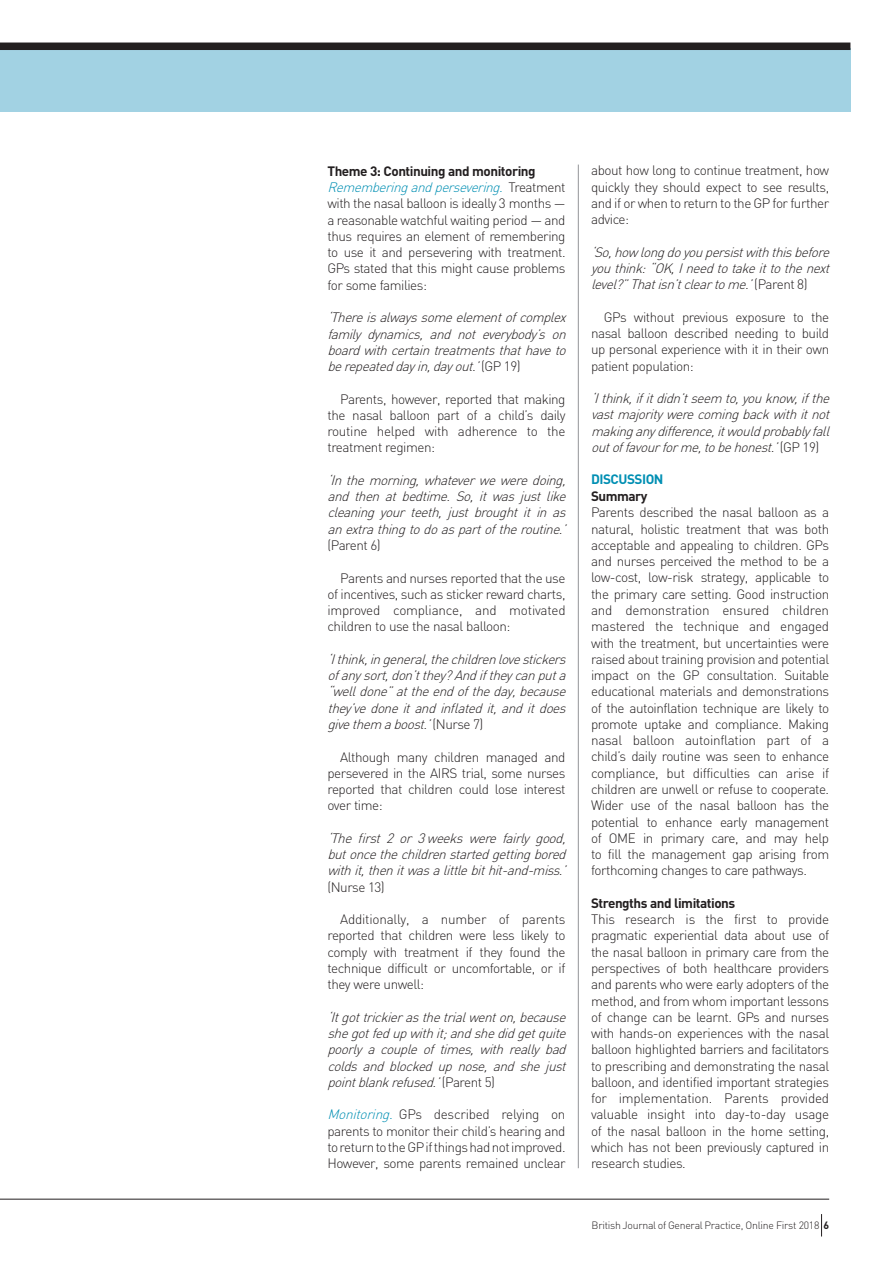
<style>
.page{position:relative;width:893px;height:1263px;background:#fff}
.page>*{position:absolute;margin:0;border:0;box-sizing:border-box;transform-origin:0 0}
.Body_Copy_First_para{font:300 13.5px/16.2px "DIN";letter-spacing:-.035em;color:#231f20;text-align:justify}
.t1{font:italic 300 13.5px/16.2px "DIN";letter-spacing:-.035em;color:#231f20;text-align:justify}
.Body_copy_indent{font:300 13.5px/16.2px "DIN";letter-spacing:-.035em;color:#231f20;text-align:justify}
.C_Header{font:300 13.5px/16.2px "DIN";letter-spacing:-.035em;color:#231f20;text-align:justify}
.Sub_head_B_Black_Hea{font:700 13.5px "DIN";letter-spacing:-.035em;color:#231f20}
.Sub_Head_A_Header{font:700 13.5px "DIN";letter-spacing:-.035em;color:#008fb3}
.t2{font:300 10.5px "DIN";letter-spacing:-.025em;color:#231f20}
.s1{font-style:italic;color:#008fb3}
.s2{font-style:normal}
.s3{font-weight:700}
</style>
<div class="page">
<div style="left:0;top:48px;width:850px;height:64px;background:#a2d2e3"></div>
<div style="left:0;top:43px;width:850px;height:7px;background:#231f20"></div>
<hr style="left:578px;top:165px;width:1px;height:1003px;background:#939598">
<hr style="left:0;top:1199px;width:829px;height:1px;background:#231f20">
<svg style="left:821px;top:1214px;width:1px;height:22px"></svg>
<p class="Sub_head_B_Black_Hea" style="left:327px;top:162px;width:210px">Theme 3: Continuing and monitoring</p>
<p class="C_Header" style="left:327px;top:179px;width:240px"><span class="s1">Rememberingandpersevering.</span> T re a t m e n t with the nasal balloon is ideally 3 months — a reasonable watchful waiting period — and thus requires an element of remembering to use it and persevering with treatment.<br>GPs stated that this might cause problems for some families:</p>
<p class="t1" style="left:327px;top:309px;width:244px">‘Thereisalwayssomeelementofcomplex family dynamics, and not everybody’s on boardwithcertaintreatmentsthathaveto berepeateddayin,dayout.’<span class="s2">( G P 1 9 )</span></p>
<p class="Body_copy_indent" style="left:327px;top:390px;width:240px;text-indent:13px">Parents, however, reported that making the nasal balloon part of a child’s daily routine helped with adherence to the treatment regimen:</p>
<p class="t1" style="left:327px;top:472px;width:244px">‘Inthemorning,whateverweweredoing, and then at bedtime. So, it was just like cleaning your teeth, just brought it in as anextrathingtodoaspartoftheroutine.’ <span class="s2">(Parent 6)</span></p>
<p class="Body_copy_indent" style="left:327px;top:569px;width:240px;text-indent:13px">Parents and nurses reported that the use of incentives, such as sticker reward charts, improved compliance, and motivated children to use the nasal balloon:</p>
<p class="t1" style="left:327px;top:651px;width:244px">‘Ithink,ingeneral,thechildrenlovestickers ofanysort,don’tthey?Andiftheycanputa “welldone”attheendoftheday,because they’vedoneitandinflatedit,anditdoes givethem aboost.’<span class="s2">( N u rs e 7 )</span></p>
<p class="Body_copy_indent" style="left:327px;top:748px;width:240px;text-indent:13px">Although many children managed and persevered in the AIRS trial, some nurses reported that children could lose interest over time:</p>
<p class="t1" style="left:327px;top:830px;width:244px">‘The first 2 or 3 weeks were fairly good, butoncethechildrenstartedgettingbored withit,thenitwasalittlebithit-and-miss.’ <span class="s2">(Nurse 13)</span></p>
<p class="Body_copy_indent" style="left:327px;top:911px;width:240px;text-indent:13px">Additionally, a number of parents reported that children were less likely to comply with treatment if they found the technique difficult or uncomfortable, or if they were unwell:</p>
<p class="t1" style="left:327px;top:1009px;width:244px">‘Itgottrickierasthetrialwenton,because shegotfedupwithit;andshedidgetquite poorly a couple of times, with really bad colds and blocked up nose, and she just pointblankrefused.’<span class="s2">( P a re n t 5 )</span></p>
<p class="C_Header" style="left:327px;top:1106px;width:240px"><span class="s1">Monitoring.</span> GPs described relying on parents to monitor their child’s hearing and to return to the GP if things had not improved.<br>However, some parents remained unclear</p>
<p class="C_Header" style="left:591px;top:162px;width:240px">about how long to continue treatment, how quickly they should expect to see results, and if or when to return to the GP for further advice:</p>
<p class="t1" style="left:591px;top:244px;width:244px">‘So,how longdoyoupersistwiththisbefore youthink:“OK,Ineedtotakeittothenext level?”Thatisn’tcleartome.’<span class="s2">( P a re n t 8 )</span></p>
<p class="Body_copy_indent" style="left:591px;top:309px;width:240px;text-indent:13px">GPs without previous exposure to the nasal balloon described needing to build up personal experience with it in their own patient population:</p>
<p class="t1" style="left:591px;top:390px;width:244px">‘Ithink,ifitdidn’tseem to,youknow,ifthe vastmajoritywerecomingbackwithitnot makinganydifference,itwouldprobablyfall outoffavourforme,tobehonest.’<span class="s2">( G P 1 9 )</span></p>
<p class="Sub_Head_A_Header" style="left:591px;top:470px;width:74px">DISCUSSION</p>
<p class="Sub_head_B_Black_Hea" style="left:591px;top:487px;width:58px">Summary</p>
<p class="Body_Copy_First_para" style="left:591px;top:504px;width:240px">Parents described the nasal balloon as a natural, holistic treatment that was both acceptable and appealing to children. GPs and nurses perceived the method to be a low-cost, low-risk strategy, applicable to the primary care setting. Good instruction and demonstration ensured children mastered the technique and engaged with the treatment, but uncertainties were raised about training provision and potential impact on the GP consultation. Suitable educational materials and demonstrations of the autoinflation technique are likely to promote uptake and compliance. Making nasal balloon autoinflation part of a child’s daily routine was seen to enhance compliance, but difficulties can arise if children are unwell or refuse to cooperate.<br>Wider use of the nasal balloon has the potential to enhance early management of OME in primary care, and may help to fill the management gap arising from forthcoming changes to care pathways.</p>
<p class="Sub_head_B_Black_Hea" style="left:591px;top:894px;width:146px">Strengths and limitations</p>
<p class="Body_Copy_First_para" style="left:591px;top:911px;width:240px">This research is the first to provide pragmatic experiential data about use of the nasal balloon in primary care from the perspectives of both healthcare providers and parents who were early adopters of the method, and from whom important lessons of change can be learnt. GPs and nurses with hands-on experiences with the nasal balloon highlighted barriers and facilitators to prescribing and demonstrating the nasal balloon, and identified important strategies for implementation. Parents provided valuable insight into day-to-day usage of the nasal balloon in the home setting, which has not been previously captured in research studies.</p>
<p class="t2" style="left:592px;top:1218px;width:239px">British Journal of General Practice, Online First 2018 <span class="s3">6</span></p>
</div>
